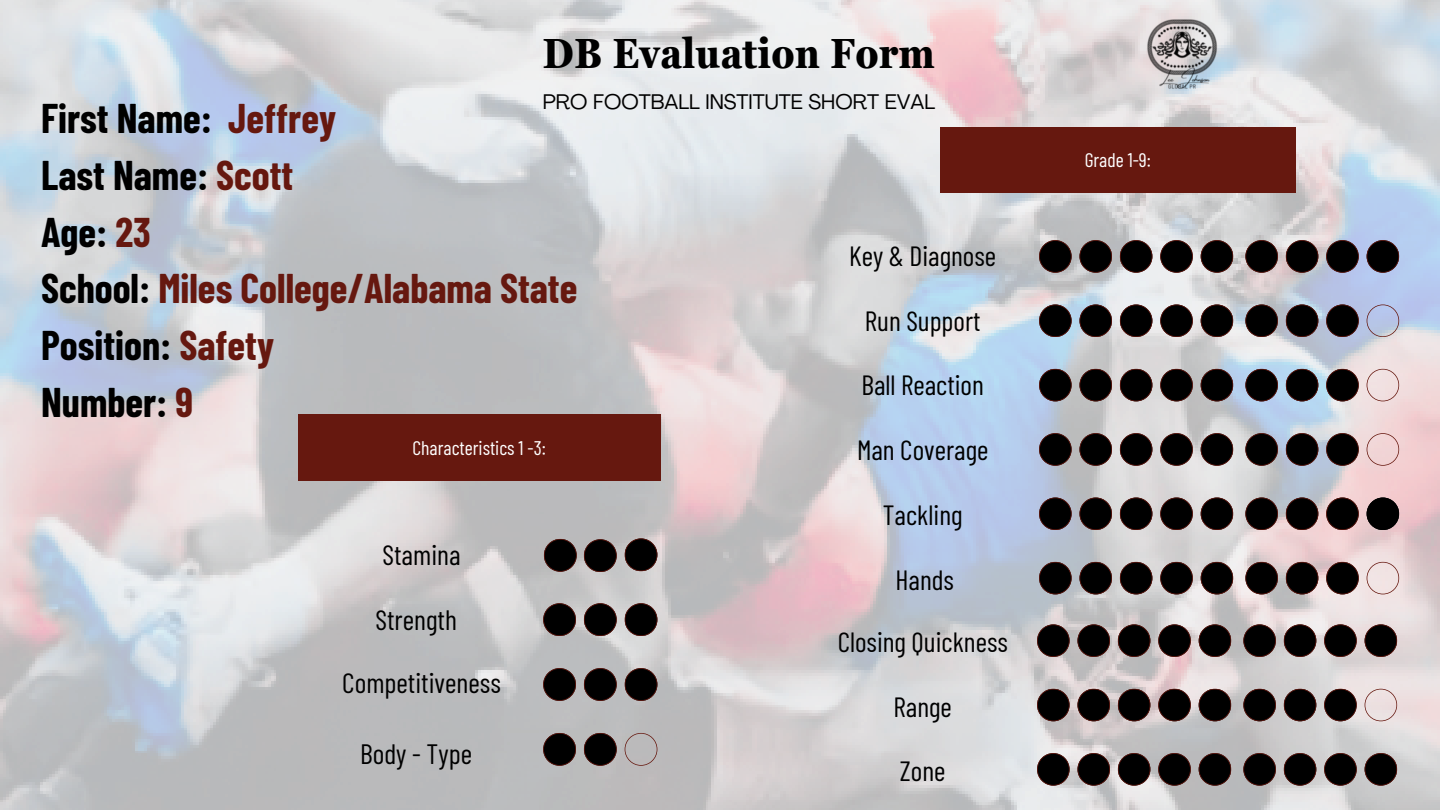
<style>
.page{position:relative;width:1440px;height:810px;background:#fff}
.page>*{position:absolute;margin:0;border:0;box-sizing:border-box;transform-origin:0 0}
.t1{font:700 condensed 42.2px "Georgia Pro";color:#000}
.t2{font:700 40.6px/56.7px "Barlow Condensed";color:#000}
.t3{font:28px "Barlow Condensed";color:#000}
.t4{font:27.8px "Barlow Condensed";color:#000}
.t5{font:20.9px "Agrandir";color:#000}
.t6{font:19.7px "Barlow Condensed";color:#fff}
.s1{color:#66180f}
</style>
<div class="page">
<img style="left:0;top:0;width:1440px;height:810px">
<img style="left:1143px;top:16px;width:77px;height:77px">
<div style="left:298px;top:415px;width:362px;height:66px;background:#66180f"></div>
<svg style="left:544px;top:539px;width:33px;height:33px"></svg>
<svg style="left:584px;top:539px;width:33px;height:33px"></svg>
<svg style="left:625px;top:538px;width:32px;height:33px"></svg>
<svg style="left:543px;top:603px;width:33px;height:33px"></svg>
<svg style="left:584px;top:603px;width:33px;height:33px"></svg>
<svg style="left:625px;top:603px;width:32px;height:33px"></svg>
<svg style="left:543px;top:668px;width:33px;height:33px"></svg>
<svg style="left:584px;top:668px;width:33px;height:33px"></svg>
<svg style="left:625px;top:668px;width:32px;height:33px"></svg>
<svg style="left:543px;top:733px;width:33px;height:33px"></svg>
<svg style="left:584px;top:733px;width:33px;height:33px"></svg>
<svg style="left:625px;top:733px;width:32px;height:33px"></svg>
<svg style="left:1039px;top:240px;width:32px;height:33px"></svg>
<svg style="left:1079px;top:240px;width:33px;height:33px"></svg>
<svg style="left:1160px;top:240px;width:33px;height:33px"></svg>
<svg style="left:1120px;top:240px;width:32px;height:33px"></svg>
<svg style="left:1201px;top:240px;width:32px;height:33px"></svg>
<svg style="left:1039px;top:304px;width:32px;height:33px"></svg>
<svg style="left:1079px;top:304px;width:33px;height:33px"></svg>
<svg style="left:1160px;top:304px;width:33px;height:33px"></svg>
<svg style="left:1120px;top:304px;width:32px;height:33px"></svg>
<svg style="left:1201px;top:304px;width:32px;height:33px"></svg>
<svg style="left:1039px;top:369px;width:32px;height:32px"></svg>
<svg style="left:1079px;top:369px;width:33px;height:32px"></svg>
<svg style="left:1160px;top:369px;width:33px;height:32px"></svg>
<svg style="left:1120px;top:369px;width:32px;height:32px"></svg>
<svg style="left:1201px;top:369px;width:32px;height:32px"></svg>
<svg style="left:1039px;top:433px;width:32px;height:33px"></svg>
<svg style="left:1079px;top:433px;width:33px;height:33px"></svg>
<svg style="left:1160px;top:433px;width:33px;height:33px"></svg>
<svg style="left:1120px;top:433px;width:32px;height:33px"></svg>
<svg style="left:1201px;top:433px;width:32px;height:33px"></svg>
<svg style="left:1039px;top:498px;width:32px;height:32px"></svg>
<svg style="left:1079px;top:498px;width:33px;height:32px"></svg>
<svg style="left:1160px;top:498px;width:33px;height:32px"></svg>
<svg style="left:1120px;top:498px;width:32px;height:32px"></svg>
<svg style="left:1201px;top:498px;width:32px;height:32px"></svg>
<svg style="left:1039px;top:562px;width:32px;height:32px"></svg>
<svg style="left:1079px;top:562px;width:33px;height:32px"></svg>
<svg style="left:1160px;top:562px;width:33px;height:32px"></svg>
<svg style="left:1120px;top:562px;width:32px;height:32px"></svg>
<svg style="left:1201px;top:562px;width:32px;height:32px"></svg>
<svg style="left:1245px;top:240px;width:33px;height:33px"></svg>
<svg style="left:1286px;top:240px;width:32px;height:33px"></svg>
<svg style="left:1367px;top:240px;width:32px;height:33px"></svg>
<svg style="left:1326px;top:240px;width:33px;height:33px"></svg>
<svg style="left:1245px;top:304px;width:33px;height:33px"></svg>
<svg style="left:1286px;top:304px;width:32px;height:33px"></svg>
<svg style="left:1367px;top:304px;width:32px;height:33px"></svg>
<svg style="left:1326px;top:304px;width:33px;height:33px"></svg>
<svg style="left:1245px;top:369px;width:33px;height:32px"></svg>
<svg style="left:1286px;top:369px;width:32px;height:32px"></svg>
<svg style="left:1367px;top:369px;width:32px;height:32px"></svg>
<svg style="left:1326px;top:369px;width:33px;height:32px"></svg>
<svg style="left:1245px;top:433px;width:33px;height:33px"></svg>
<svg style="left:1286px;top:433px;width:32px;height:33px"></svg>
<svg style="left:1367px;top:433px;width:32px;height:33px"></svg>
<svg style="left:1326px;top:433px;width:33px;height:33px"></svg>
<svg style="left:1245px;top:498px;width:33px;height:32px"></svg>
<svg style="left:1286px;top:498px;width:32px;height:32px"></svg>
<svg style="left:1367px;top:498px;width:32px;height:32px"></svg>
<svg style="left:1326px;top:498px;width:33px;height:32px"></svg>
<svg style="left:1245px;top:562px;width:33px;height:32px"></svg>
<svg style="left:1286px;top:562px;width:32px;height:32px"></svg>
<svg style="left:1367px;top:562px;width:32px;height:32px"></svg>
<svg style="left:1326px;top:562px;width:33px;height:32px"></svg>
<div style="left:940px;top:127px;width:356px;height:66px;background:#66180f"></div>
<svg style="left:1037px;top:624px;width:32px;height:33px"></svg>
<svg style="left:1077px;top:624px;width:33px;height:33px"></svg>
<svg style="left:1158px;top:624px;width:33px;height:33px"></svg>
<svg style="left:1118px;top:624px;width:32px;height:33px"></svg>
<svg style="left:1199px;top:624px;width:32px;height:33px"></svg>
<svg style="left:1037px;top:689px;width:32px;height:32px"></svg>
<svg style="left:1077px;top:689px;width:33px;height:32px"></svg>
<svg style="left:1158px;top:689px;width:33px;height:32px"></svg>
<svg style="left:1118px;top:689px;width:32px;height:32px"></svg>
<svg style="left:1199px;top:689px;width:32px;height:32px"></svg>
<svg style="left:1037px;top:753px;width:32px;height:33px"></svg>
<svg style="left:1077px;top:753px;width:33px;height:33px"></svg>
<svg style="left:1158px;top:753px;width:33px;height:33px"></svg>
<svg style="left:1118px;top:753px;width:32px;height:33px"></svg>
<svg style="left:1199px;top:753px;width:32px;height:33px"></svg>
<svg style="left:1243px;top:624px;width:33px;height:33px"></svg>
<svg style="left:1284px;top:624px;width:32px;height:33px"></svg>
<svg style="left:1365px;top:624px;width:32px;height:33px"></svg>
<svg style="left:1324px;top:624px;width:33px;height:33px"></svg>
<svg style="left:1243px;top:689px;width:33px;height:32px"></svg>
<svg style="left:1284px;top:689px;width:32px;height:32px"></svg>
<svg style="left:1365px;top:689px;width:32px;height:32px"></svg>
<svg style="left:1324px;top:689px;width:33px;height:32px"></svg>
<svg style="left:1243px;top:753px;width:33px;height:33px"></svg>
<svg style="left:1284px;top:753px;width:32px;height:33px"></svg>
<svg style="left:1365px;top:753px;width:32px;height:33px"></svg>
<svg style="left:1324px;top:753px;width:33px;height:33px"></svg>
<h1 class="t1" style="left:543px;top:30px;width:394px">DB Evaluation Form</h1>
<h3 class="t2" style="left:41px;top:89px;width:538px">First Name: <span class="s1">Jeffrey<br></span>Last Name: <span class="s1">Scott<br></span>Age: <span class="s1">23<br></span>School: <span class="s1">Miles College/Alabama State<br></span>Position: <span class="s1">Safety<br></span>Number: <span class="s1">9</span></h3>
<h1 class="t6" style="left:413px;top:435px;width:135px">Characteristics 1 -3:</h1>
<h2 class="t5" style="left:543px;top:93px;width:394px">PRO FOOTBALL INSTITUTE SHORT EVAL</h2>
<h2 class="t4" style="left:849px;top:238px;width:148px">Key &amp; Diagnose</h2>
<h2 class="t4" style="left:865px;top:303px;width:117px">Run Support</h2>
<p class="t4" style="left:862px;top:367px;width:124px">Ball Reaction</p>
<h2 class="t4" style="left:857px;top:432px;width:133px">Man Coverage</h2>
<p class="t3" style="left:383px;top:537px;width:80px">Stamina</p>
<h2 class="t3" style="left:375px;top:602px;width:83px">Strength</h2>
<h2 class="t3" style="left:342px;top:665px;width:160px">Competitiveness</h2>
<h2 class="t3" style="left:360px;top:736px;width:113px">Body - Type</h2>
<h2 class="t4" style="left:883px;top:497px;width:81px">Tackling</h2>
<h2 class="t4" style="left:896px;top:562px;width:60px">Hands</h2>
<h2 class="t4" style="left:838px;top:624px;width:172px">Closing Quickness</h2>
<h2 class="t4" style="left:894px;top:689px;width:60px">Range</h2>
<h2 class="t4" style="left:900px;top:754px;width:47px">Zone</h2>
<h2 class="t6" style="left:1085px;top:148px;width:68px">Grade 1-9:</h2>
</div>
